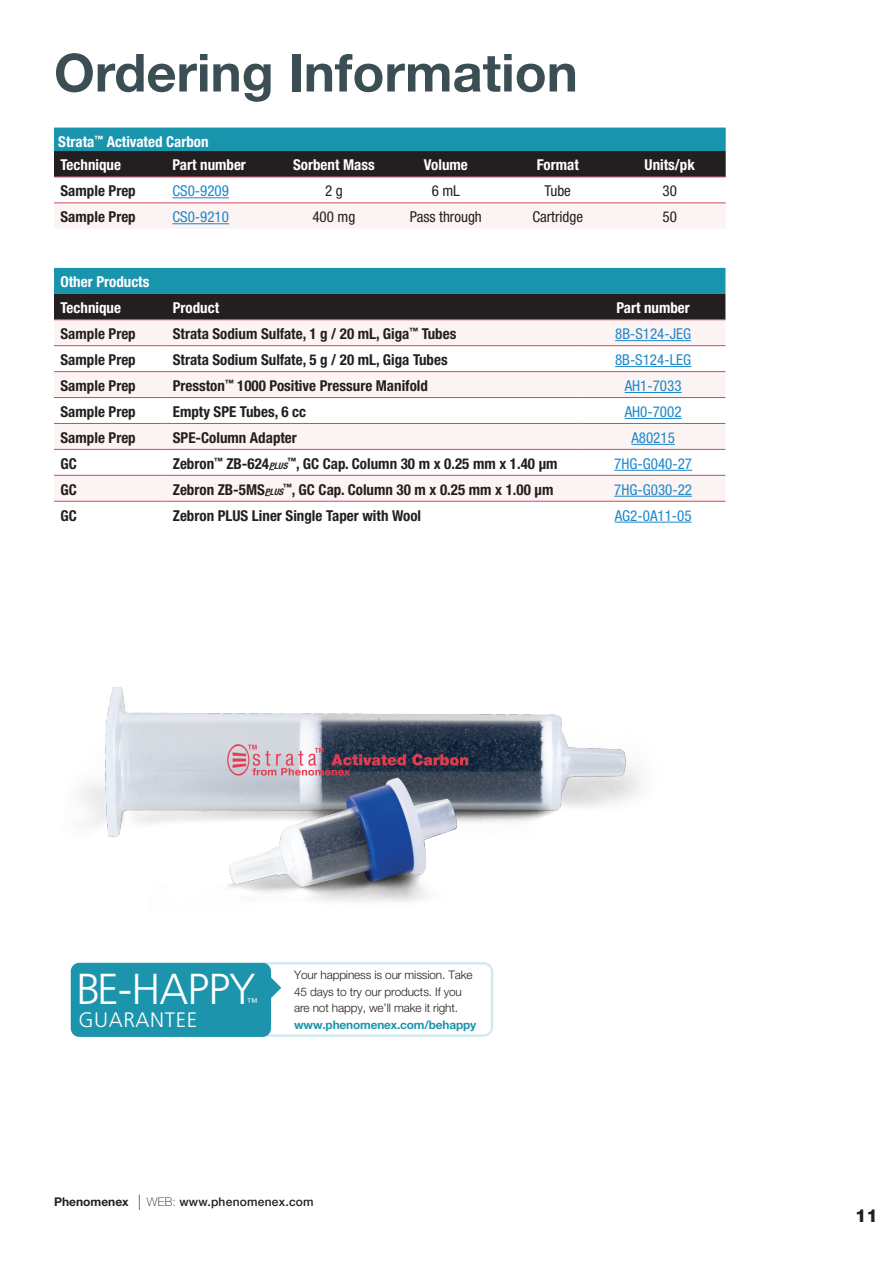
<style>
.page{position:relative;width:893px;height:1263px;background:#fff}
.page>*{position:absolute;margin:0;border:0;box-sizing:border-box;transform-origin:0 0}
.Pure__Header_white{font:700 52.5px "Helvetica Neue LT Pro";color:#3b4e54}
.t1{font:300 43.35px "Frutiger LT Std";letter-spacing:-.02em;color:#fff}
.t2{font:300 21px "Frutiger LT Std";letter-spacing:.03em;color:#fff}
.t3{font:800 18px "Helvetica Neue LT Pro";color:#231f20}
.order_L_Bold{font:700 condensed 15px "Helvetica Neue LT Pro";color:#231f20}
.order_C{font:condensed 15px "Helvetica Neue LT Pro";color:#1c87c9}
.order_L_bold_rev{font:700 condensed 15px "Helvetica Neue LT Pro";color:#fff}
.order_C_Bold_rev{font:700 condensed 15px "Helvetica Neue LT Pro";color:#fff}
.order_C-2{font:condensed 15px "Helvetica Neue LT Pro";color:#231f20}
.t4{font:500 12px "Helvetica Neue LT Pro";letter-spacing:.02em;color:#231f20}
.t5{font:300 11.85px/16.5px "Helvetica Neue LT Pro";letter-spacing:-.01em;color:#231f20}
.t6{font:300 10.95px "Frutiger LT Std";color:#fff}
.s1{font-style:italic;font-size:9px}
.s2{font-weight:700;color:#1b94ac}
.s3{font-weight:700}
.s4{font-weight:400;font-stretch:condensed;font-size:21.6px}
.s5{font-weight:100}
</style>
<div class="page">
<svg style="left:54px;top:128px;width:672px;height:49px;background:#205663"></svg>
<div style="left:54px;top:203px;width:672px;height:25px;background:#fcf4f3"></div>
<hr style="left:54px;top:177px;width:112px;height:1px;background:#d04a61">
<hr style="left:166px;top:177px;width:112px;height:1px;background:#d04a61">
<hr style="left:278px;top:177px;width:112px;height:1px;background:#d04a61">
<hr style="left:390px;top:177px;width:112px;height:1px;background:#d04a61">
<hr style="left:502px;top:177px;width:112px;height:1px;background:#d04a61">
<hr style="left:614px;top:177px;width:112px;height:1px;background:#d04a61">
<hr style="left:54px;top:202px;width:112px;height:1px;background:#d04a61">
<hr style="left:166px;top:202px;width:112px;height:1px;background:#d04a61">
<hr style="left:278px;top:202px;width:112px;height:1px;background:#d04a61">
<hr style="left:390px;top:202px;width:112px;height:1px;background:#d04a61">
<hr style="left:502px;top:202px;width:112px;height:1px;background:#d04a61">
<hr style="left:614px;top:202px;width:112px;height:1px;background:#d04a61">
<hr style="left:172px;top:197px;width:57px;height:1px;background:#1c87c9">
<hr style="left:172px;top:223px;width:57px;height:1px;background:#1c87c9">
<img style="left:81px;top:687px;width:560px;height:215px">
<div style="left:71px;top:963px;width:200px;height:74px;background:#1b94ac;border-radius:9px"></div>
<svg style="left:271px;top:977px;width:10px;height:21px"></svg>
<div style="left:258px;top:962px;width:235px;height:75px;border:2px solid #1b94ac;border-radius:9px"></div>
<svg style="left:54px;top:268px;width:671px;height:51px;background:#1e5a67"></svg>
<svg style="left:54px;top:320px;width:671px;height:181px;fill:#fcf4f3"></svg>
<hr style="left:54px;top:319px;width:112px;height:1px;background:#d04a61">
<hr style="left:166px;top:319px;width:415px;height:1px;background:#d04a61">
<hr style="left:581px;top:319px;width:144px;height:1px;background:#d04a61">
<hr style="left:54px;top:345px;width:112px;height:1px;background:#d04a61">
<hr style="left:166px;top:345px;width:415px;height:1px;background:#d04a61">
<hr style="left:581px;top:345px;width:144px;height:1px;background:#d04a61">
<hr style="left:54px;top:371px;width:112px;height:1px;background:#d04a61">
<hr style="left:166px;top:371px;width:415px;height:1px;background:#d04a61">
<hr style="left:581px;top:371px;width:144px;height:1px;background:#d04a61">
<hr style="left:54px;top:397px;width:112px;height:1px;background:#d04a61">
<hr style="left:166px;top:397px;width:415px;height:1px;background:#d04a61">
<hr style="left:581px;top:397px;width:144px;height:1px;background:#d04a61">
<hr style="left:54px;top:423px;width:112px;height:1px;background:#d04a61">
<hr style="left:166px;top:423px;width:415px;height:1px;background:#d04a61">
<hr style="left:581px;top:423px;width:144px;height:1px;background:#d04a61">
<hr style="left:54px;top:449px;width:112px;height:1px;background:#d04a61">
<hr style="left:166px;top:449px;width:415px;height:1px;background:#d04a61">
<hr style="left:581px;top:449px;width:144px;height:1px;background:#d04a61">
<hr style="left:54px;top:475px;width:112px;height:1px;background:#d04a61">
<hr style="left:166px;top:475px;width:415px;height:1px;background:#d04a61">
<hr style="left:581px;top:475px;width:144px;height:1px;background:#d04a61">
<hr style="left:54px;top:501px;width:112px;height:1px;background:#d04a61">
<hr style="left:166px;top:501px;width:415px;height:1px;background:#d04a61">
<hr style="left:581px;top:501px;width:144px;height:1px;background:#d04a61">
<hr style="left:615px;top:340px;width:76px;height:1px;background:#1c87c9">
<hr style="left:615px;top:366px;width:76px;height:1px;background:#1c87c9">
<hr style="left:625px;top:392px;width:57px;height:1px;background:#1c87c9">
<hr style="left:625px;top:418px;width:57px;height:1px;background:#1c87c9">
<hr style="left:631px;top:444px;width:44px;height:1px;background:#1c87c9">
<hr style="left:614px;top:470px;width:78px;height:1px;background:#1c87c9">
<hr style="left:614px;top:496px;width:78px;height:1px;background:#1c87c9">
<hr style="left:615px;top:522px;width:77px;height:1px;background:#1c87c9">
<p class="Pure__Header_white" style="left:54px;top:40px;width:525px">Ordering Information</p>
<p class="order_L_bold_rev" style="left:58px;top:132px;width:152px">Strata<sup>™</sup> Activated Carbon</p>
<p class="order_L_bold_rev" style="left:61px;top:156px;width:62px">Technique</p>
<p class="order_C_Bold_rev" style="left:172px;top:156px;width:75px">Part number</p>
<p class="order_C_Bold_rev" style="left:293px;top:156px;width:83px">Sorbent Mass</p>
<p class="order_C_Bold_rev" style="left:424px;top:156px;width:46px">Volume</p>
<p class="order_C_Bold_rev" style="left:537px;top:156px;width:44px">Format</p>
<p class="order_C_Bold_rev" style="left:645px;top:156px;width:52px">Units/pk</p>
<p class="order_L_Bold" style="left:61px;top:182px;width:77px">Sample Prep</p>
<p class="order_C" style="left:172px;top:182px;width:58px">CS0-9209</p>
<p class="order_C-2" style="left:325px;top:182px;width:19px">2 g</p>
<p class="order_C-2" style="left:432px;top:182px;width:30px">6 mL</p>
<p class="order_C-2" style="left:545px;top:182px;width:28px">Tube</p>
<p class="order_C-2" style="left:662px;top:182px;width:16px">30</p>
<p class="order_L_Bold" style="left:61px;top:208px;width:77px">Sample Prep</p>
<p class="order_C" style="left:172px;top:208px;width:58px">CS0-9210</p>
<p class="order_C-2" style="left:312px;top:208px;width:44px">400 mg</p>
<p class="order_C-2" style="left:410px;top:208px;width:74px">Pass through</p>
<p class="order_C-2" style="left:532px;top:208px;width:52px">Cartridge</p>
<p class="order_C-2" style="left:662px;top:208px;width:16px">50</p>
<p class="order_L_bold_rev" style="left:61px;top:273px;width:90px">Other Products</p>
<p class="order_L_bold_rev" style="left:61px;top:299px;width:62px">Technique</p>
<p class="order_L_bold_rev" style="left:173px;top:299px;width:48px">Product</p>
<p class="order_C_Bold_rev" style="left:616px;top:299px;width:75px">Part number</p>
<p class="order_L_Bold" style="left:61px;top:325px;width:77px">Sample Prep</p>
<p class="order_L_Bold" style="left:173px;top:325px;width:285px">Strata Sodium Sulfate, 1 g / 20 mL, Giga<sup>™</sup> Tubes</p>
<p class="order_C" style="left:615px;top:325px;width:78px">8B-S124-JEG</p>
<p class="order_L_Bold" style="left:61px;top:351px;width:77px">Sample Prep</p>
<p class="order_L_Bold" style="left:173px;top:351px;width:276px">Strata Sodium Sulfate, 5 g / 20 mL, Giga Tubes</p>
<p class="order_C" style="left:615px;top:351px;width:78px">8B-S124-LEG</p>
<p class="order_L_Bold" style="left:61px;top:377px;width:77px">Sample Prep</p>
<p class="order_L_Bold" style="left:173px;top:377px;width:257px">Presston<sup>™</sup> 1000 Positive Pressure Manifold</p>
<p class="order_C" style="left:625px;top:377px;width:58px">AH1-7033</p>
<p class="order_L_Bold" style="left:61px;top:403px;width:77px">Sample Prep</p>
<p class="order_L_Bold" style="left:173px;top:403px;width:135px">Empty SPE Tubes, 6 cc</p>
<p class="order_C" style="left:625px;top:403px;width:58px">AH0-7002</p>
<p class="order_L_Bold" style="left:61px;top:428px;width:77px">Sample Prep</p>
<p class="order_L_Bold" style="left:173px;top:428px;width:126px">SPE-Column Adapter</p>
<p class="order_C" style="left:631px;top:429px;width:45px">A80215</p>
<p class="order_L_Bold" style="left:61px;top:454px;width:18px">GC</p>
<p class="order_L_Bold" style="left:173px;top:454px;width:119px">Zebron<sup>™</sup> ZB-624<span class="s1">PLUS</span></p>
<p class="order_L_Bold" style="left:287px;top:454px;width:272px"><sup>™</sup>, GC Cap. Column 30 m x 0.25 mm x 1.40 µm</p>
<p class="order_C" style="left:614px;top:455px;width:79px">7HG-G040-27</p>
<p class="order_L_Bold" style="left:61px;top:480px;width:18px">GC</p>
<p class="order_L_Bold" style="left:173px;top:480px;width:115px">Zebron ZB-5MS<span class="s1">PLUS</span></p>
<p class="order_L_Bold" style="left:283px;top:480px;width:272px"><sup>™</sup>, GC Cap. Column 30 m x 0.25 mm x 1.00 µm</p>
<p class="order_C" style="left:614px;top:481px;width:79px">7HG-G030-22</p>
<p class="order_L_Bold" style="left:61px;top:506px;width:18px">GC</p>
<p class="order_L_Bold" style="left:173px;top:506px;width:250px">Zebron PLUS Liner Single Taper with Wool</p>
<p class="order_C" style="left:615px;top:506px;width:78px">AG2-0A11-05</p>
<p class="t1" style="left:76px;top:964px;width:181px">BE-HAPPY</p>
<p class="t6" style="left:247px;top:995px;width:12px">™</p>
<p class="t2" style="left:78px;top:1007px;width:120px">GUARANTEE</p>
<p class="t5" style="left:294px;top:966px;width:184px">Your happiness is our mission. Take 45 days to try our products. If you are not happy, we’ll make it right. <span class="s2">www.phenomenex.com/behappy</span></p>
<p class="t4" style="left:54px;top:1194px;width:261px"><span class="s3">Phenomenex</span> <span class="s4">l</span> <span class="s5">WEB:</span> www.phenomenex.com</p>
<p class="t3" style="left:855px;top:1204px;width:24px">11</p>
</div>
